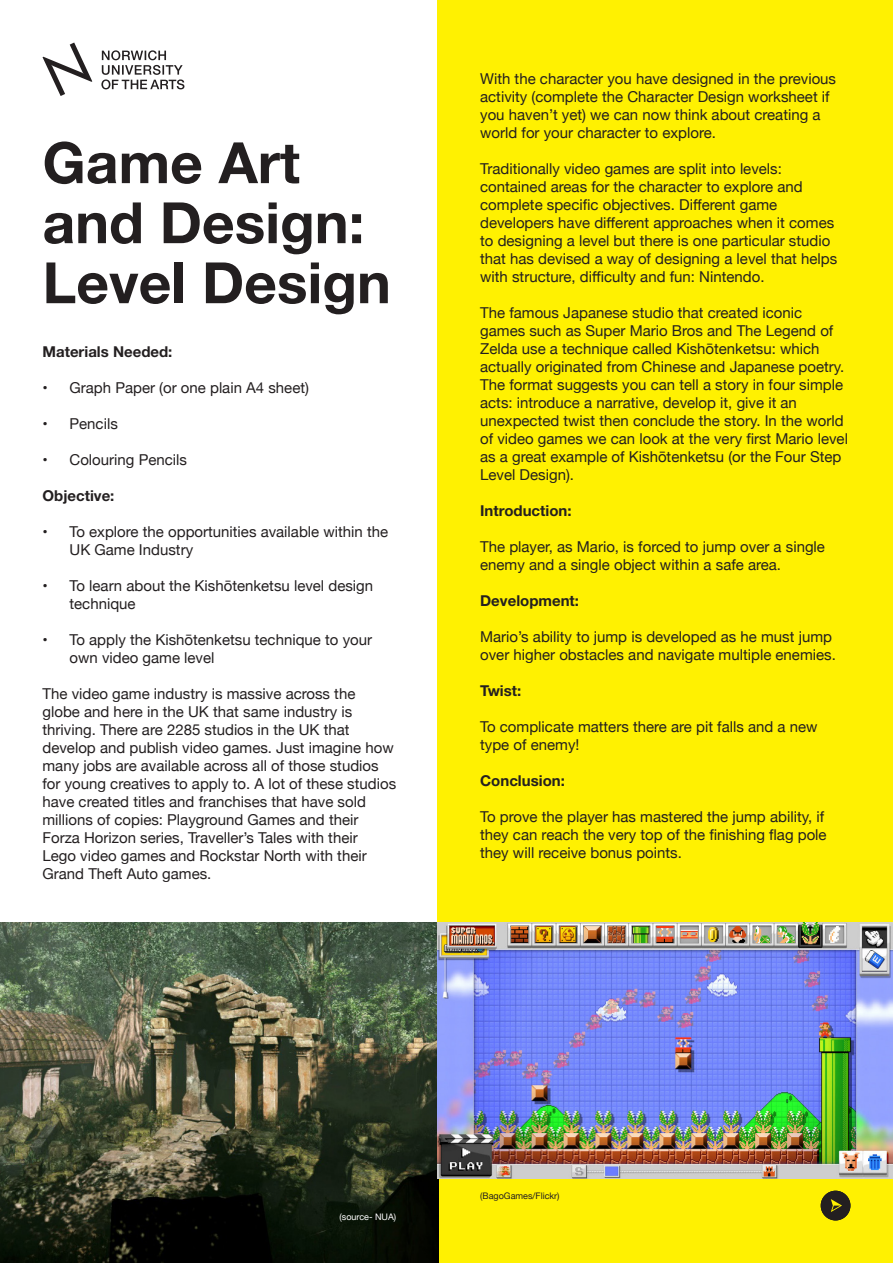
<style>
.page{position:relative;width:893px;height:1263px;background:#fff}
.page>*{position:absolute;margin:0;border:0;box-sizing:border-box;transform-origin:0 0}
.t1{font:700 57px/60px "Helvetica Neue";color:#231f20}
.t2{font:15px/18px "Helvetica Neue";color:#231f20}
.t3{font:700 15px "Helvetica Neue";color:#231f20}
.t4{font:9px "Helvetica Neue";color:#231f20}
.t5{font:9px "Helvetica Neue";color:#fff}
</style>
<div class="page">
<div style="left:438px;top:0;width:455px;height:1263px;background:#fff101"></div>
<svg style="left:43px;top:43px;width:49px;height:53px"></svg>
<svg style="left:101px;top:50px;width:83px;height:39px"></svg>
<div style="left:821px;top:1191px;width:29px;height:29px;background:#231f20;border-radius:50%"></div>
<svg style="left:831px;top:1199px;width:11px;height:13px"></svg>
<img style="left:0;top:922px;width:438px;height:341px">
<img style="left:438px;top:922px;width:455px;height:256px">
<h1 class="t1" style="left:43px;top:132px;width:350px">Game Art and Design:<br>Level Design</h1>
<h2 class="t3" style="left:43px;top:343px;width:131px">Materials Needed:</h2>
<p class="t2" style="left:43px;top:380px;width:268px">• Graph Paper (or one plain A4 sheet)</p>
<p class="t2" style="left:43px;top:416px;width:77px">• Pencils</p>
<p class="t2" style="left:43px;top:452px;width:146px">• Colouring Pencils</p>
<h2 class="t3" style="left:43px;top:487px;width:73px">Objective:</h2>
<p class="t2" style="left:70px;top:524px;width:320px;text-indent:-27px">• To explore the opportunities available within the<br>UK Game Industry</p>
<p class="t2" style="left:70px;top:578px;width:305px;text-indent:-27px">• To learn about the Kishōtenketsu level design technique</p>
<p class="t2" style="left:70px;top:632px;width:304px;text-indent:-27px">• To apply the Kishōtenketsu technique to your own video game level</p>
<p class="t2" style="left:43px;top:686px;width:355px">The video game industry is massive across the globe and here in the UK that same industry is thriving. There are 2285 studios in the UK that develop and publish video games. Just imagine how many jobs are available across all of those studios for young creatives to apply to. A lot of these studios have created titles and franchises that have sold millions of copies: Playground Games and their Forza Horizon series, Traveller’s Tales with their<br>Lego video games and Rockstar North with their Grand Theft Auto games.</p>
<p class="t2" style="left:480px;top:70px;width:357px">With the character you have designed in the previous activity (complete the Character Design worksheet if you haven’t yet) we can now think about creating a world for your character to explore.</p>
<p class="t2" style="left:480px;top:160px;width:359px">Traditionally video games are split into levels: contained areas for the character to explore and complete specific objectives. Different game developers have different approaches when it comes to designing a level but there is one particular studio that has devised a way of designing a level that helps with structure, difficulty and fun: Nintendo.</p>
<p class="t2" style="left:480px;top:304px;width:369px">The famous Japanese studio that created iconic games such as Super Mario Bros and The Legend of Zelda use a technique called Kishōtenketsu: which actually originated from Chinese and Japanese poetry.<br>The format suggests you can tell a story in four simple acts: introduce a narrative, develop it, give it an unexpected twist then conclude the story. In the world of video games we can look at the very first Mario level as a great example of Kishōtenketsu (or the Four Step Level Design).</p>
<h2 class="t3" style="left:480px;top:501px;width:93px">Introduction:</h2>
<p class="t2" style="left:480px;top:538px;width:346px">The player, as Mario, is forced to jump over a single enemy and a single object within a safe area.</p>
<h2 class="t3" style="left:480px;top:591px;width:100px">Development:</h2>
<p class="t2" style="left:480px;top:628px;width:357px">Mario’s ability to jump is developed as he must jump over higher obstacles and navigate multiple enemies.</p>
<h2 class="t3" style="left:480px;top:681px;width:43px">Twist:</h2>
<p class="t2" style="left:480px;top:718px;width:339px">To complicate matters there are pit falls and a new type of enemy!</p>
<h2 class="t3" style="left:480px;top:771px;width:86px">Conclusion:</h2>
<p class="t2" style="left:480px;top:808px;width:348px">To prove the player has mastered the jump ability, if they can reach the very top of the finishing flag pole they will receive bonus points.</p>
<p class="t5" style="left:340px;top:1211px;width:58px">(source- NUA)</p>
<p class="t4" style="left:480px;top:1189px;width:81px">(BagoGames/Flickr)</p>
</div>
